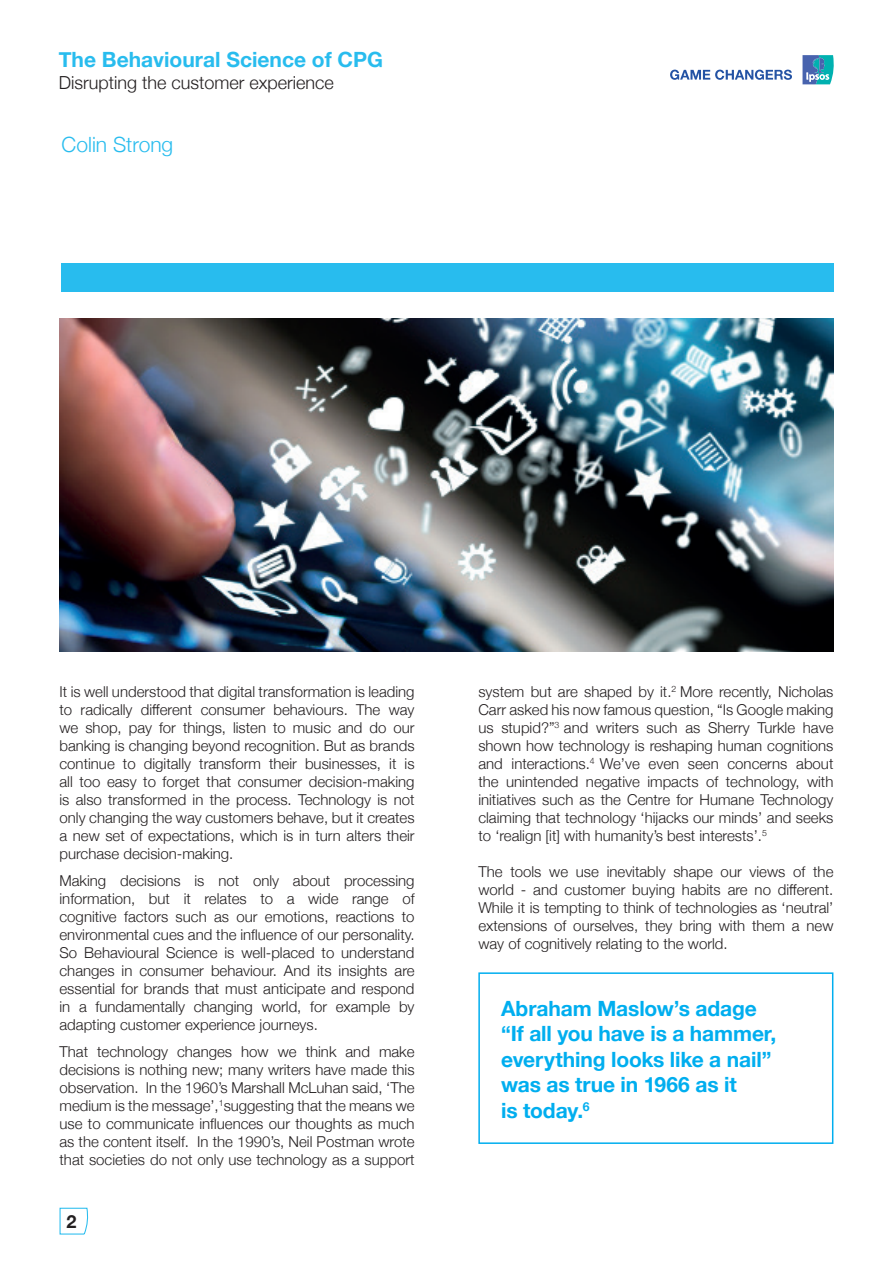
<style>
.page{position:relative;width:893px;height:1263px;background:#fff}
.page>*{position:absolute;margin:0;border:0;box-sizing:border-box;transform-origin:0 0}
.t1{font:700 21px/25.5px "Helvetica Neue";letter-spacing:-.005em;color:#00aeef}
.t2{font:700 21px "Helvetica Neue";color:#28bcee}
.t3{font:300 21px "Helvetica Neue";color:#28bcee}
.t4{font:300 18px "Helvetica Neue";color:#231f20}
.t5{font:700 18px "Helvetica Neue";color:#231f20}
.t6{font:300 15px/18px "Helvetica Neue";color:#231f20;text-align:justify}
</style>
<div class="page">
<div style="left:61px;top:264px;width:772px;height:28px;background:#28bcee"></div>
<svg style="left:59px;top:1207px;width:29px;height:28px"></svg>
<svg style="left:802px;top:55px;width:32px;height:29px"></svg>
<svg style="left:670px;top:70px;width:122px;height:10px"></svg>
<img style="left:60px;top:319px;width:773px;height:333px">
<div style="left:478px;top:972px;width:355px;height:172px;border:2px solid #00aeef"></div>
<h1 class="t2" style="left:59px;top:43px;width:326px">The Behavioural Science of CPG</h1>
<p class="t4" style="left:59px;top:68px;width:277px">Disrupting the customer experience</p>
<h1 class="t3" style="left:62px;top:127px;width:113px">Colin Strong</h1>
<p class="t6" style="left:60px;top:682px;width:357px">It is well understood that digital transformation is leading to radically different consumer behaviours. The way we shop, pay for things, listen to music and do our banking is changing beyond recognition. But as brands continue to digitally transform their businesses, it is all too easy to forget that consumer decision-making is also transformed in the process. Technology is not only changing the way customers behave, but it creates a new set of expectations, which is in turn alters their purchase decision-making.</p>
<p class="t6" style="left:60px;top:871px;width:357px">Making decisions is not only about processing information, but it relates to a wide range of cognitive factors such as our emotions, reactions to environmental cues and the influence of our personality.<br>So Behavioural Science is well-placed to understand changes in consumer behaviour. And its insights are essential for brands that must anticipate and respond in a fundamentally changing world, for example by adapting customer experience journeys.</p>
<p class="t6" style="left:60px;top:1042px;width:357px">That technology changes how we think and make decisions is nothing new; many writers have made this observation. In the 1960’s Marshall McLuhan said, ‘The medium is the message’,<sup>1</sup>suggesting that the means we use to communicate influences our thoughts as much as the content itself. In the 1990’s, Neil Postman wrote that societies do not only use technology as a support</p>
<p class="t5" style="left:67px;top:1207px;width:12px">2</p>
<p class="t6" style="left:478px;top:682px;width:357px">system but are shaped by it.<sup>2</sup> More recently, Nicholas Carr asked his now famous question, “Is Google making us stupid?”<sup>3</sup> and writers such as Sherry Turkle have shown how technology is reshaping human cognitions and interactions.<sup>4</sup> We’ve even seen concerns about the unintended negative impacts of technology, with initiatives such as the Centre for Humane Technology claiming that technology ‘hijacks our minds’ and seeks to ‘realign [it] with humanity’s best interests’.<sup>5</sup></p>
<p class="t6" style="left:478px;top:862px;width:357px">The tools we use inevitably shape our views of the world - and customer buying habits are no different.<br>While it is tempting to think of technologies as ‘neutral’ extensions of ourselves, they bring with them a new way of cognitively relating to the world.</p>
<h1 class="t1" style="left:501px;top:996px;width:277px">Abraham Maslow’s adage “If all you have is a hammer, everything looks like a nail” was as true in 1966 as it<br>is today.<sup>6</sup></h1>
</div>
